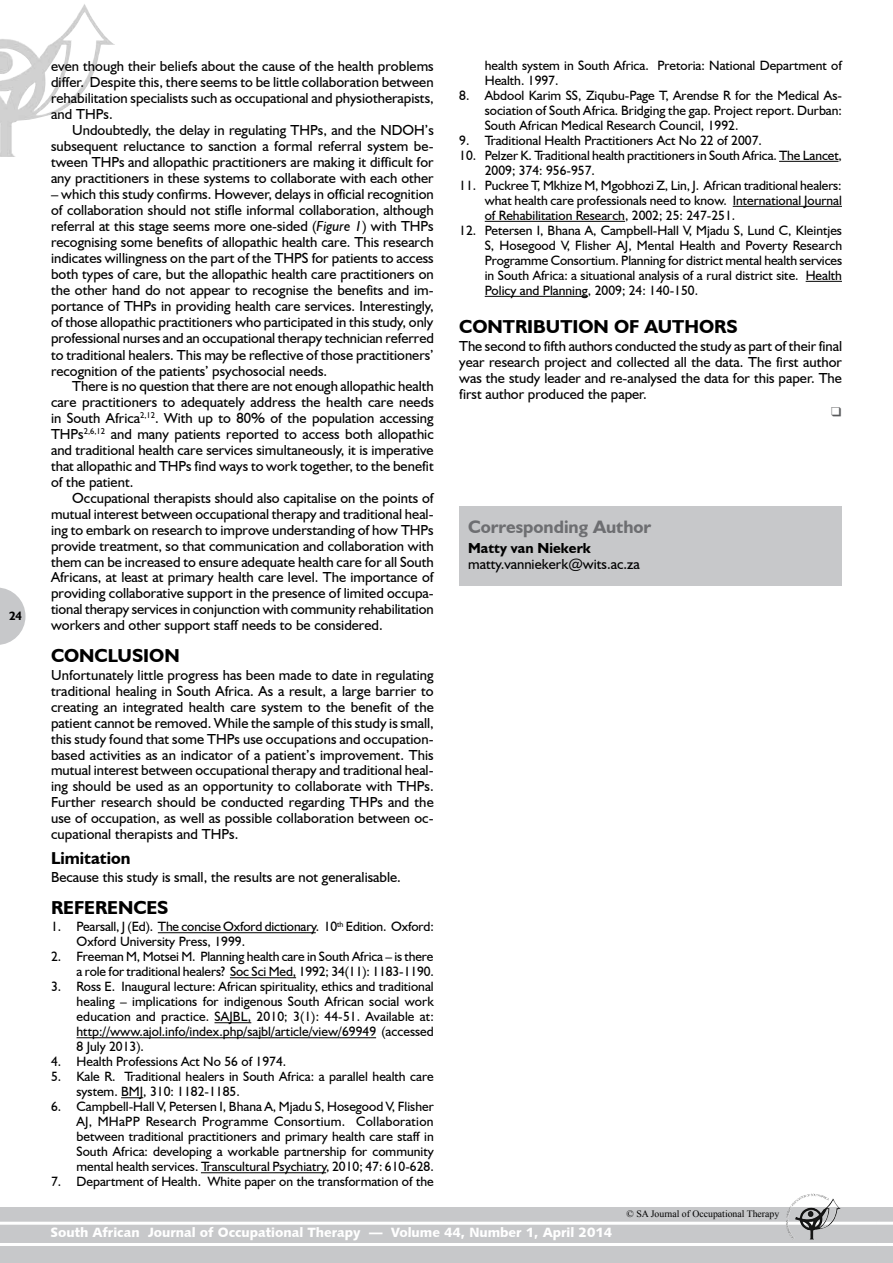
<style>
.page{position:relative;width:893px;height:1263px;background:#fff}
.page>*{position:absolute;margin:0;border:0;box-sizing:border-box;transform-origin:0 0}
.t1{font:700 18.75px "Humanist 521 BT";color:#000}
.t2{font:700 18px "Humanist 521 BT";color:#6d6e71}
.t3{font:700 17.25px "Humanist 521 BT";color:#000}
.t4{font:14.55px/15.9px "Humanist 521 BT";color:#000;text-align:justify}
.t5{font:700 14.55px "Humanist 521 BT";color:#000}
.t6{font:13.5px/15px "Humanist 521 BT";color:#000;text-align:justify}
.t7{font:13.5px "Humanist 531 BT Black A";color:#fff}
.t8{font:700 12px "Humanist 521 BT";color:#000}
.t9{font:9.75px "Times New Roman";color:#000}
.s1{font-style:italic}
</style>
<div class="page">
<img style="left:0;top:4px;width:115px;height:153px">
<svg style="left:0;top:587px;width:26px;height:58px"></svg>
<div style="left:0;top:1208px;width:893px;height:55px;background:#c7c8ca"></div>
<hr style="left:0;top:1222px;width:893px;height:3px;background:#fff">
<hr style="left:0;top:1243px;width:893px;height:3px;background:#fff">
<img style="left:806px;top:1194px;width:18px;height:4px">
<div style="left:459px;top:506px;width:382px;height:80px;background:#c7c8ca"></div>
<hr style="left:158px;top:932px;width:158px;height:1px;background:#000">
<hr style="left:230px;top:977px;width:66px;height:1px;background:#000">
<hr style="left:215px;top:1022px;width:36px;height:1px;background:#000">
<hr style="left:77px;top:1037px;width:299px;height:1px;background:#000">
<svg style="left:121px;top:1097px;width:22px;height:1px"></svg>
<hr style="left:201px;top:1172px;width:125px;height:1px;background:#000">
<hr style="left:779px;top:161px;width:59px;height:1px;background:#000">
<hr style="left:733px;top:206px;width:109px;height:1px;background:#000">
<hr style="left:485px;top:221px;width:140px;height:1px;background:#000">
<hr style="left:806px;top:281px;width:36px;height:1px;background:#000">
<hr style="left:485px;top:296px;width:103px;height:1px;background:#000">
<p class="t8" style="left:9px;top:608px;width:15px">24</p>
<p class="t4" style="left:51px;top:57px;width:384px">even though their beliefs about the cause of the health problems differ. Despite this, there seems to be little collaboration between rehabilitation specialists such as occupational and physiotherapists, and THPs.</p>
<p class="t4" style="left:51px;top:122px;width:384px;text-indent:21px">Undoubtedly, the delay in regulating THPs, and the NDOH’s subsequent reluctance to sanction a formal referral system be&shy;tween THPs and allopathic practitioners are making it difficult for any practitioners in these systems to collaborate with each other</p>
<p class="t4" style="left:51px;top:186px;width:384px">– which this study confirms. However, delays in official recognition of collaboration should not stifle informal collaboration, although referral at this stage seems more one-sided (<span class="s1">Figure 1</span>) with THPs recognising some benefits of allopathic health care. This research indicates willingness on the part of the THPS for patients to access both types of care, but the allopathic health care practitioners on the other hand do not appear to recognise the benefits and im&shy;portance of THPs in providing health care services. Interestingly, of those allopathic practitioners who participated in this study, only professional nurses and an occupational therapy technician referred to traditional healers. This may be reflective of those practitioners’ recognition of the patients’ psychosocial needs.</p>
<p class="t4" style="left:51px;top:378px;width:384px;text-indent:21px">There is no question that there are not enough allopathic health care practitioners to adequately address the health care needs in South Africa<sup>2,12</sup>. With up to 80% of the population accessing THPs<sup>2,6,12</sup> and many patients reported to access both allopathic and traditional health care services simultaneously, it is imperative that allopathic and THPs find ways to work together, to the benefit of the patient.</p>
<p class="t4" style="left:51px;top:490px;width:384px;text-indent:21px">Occupational therapists should also capitalise on the points of mutual interest between occupational therapy and traditional heal&shy;ing to embark on research to improve understanding of how THPs provide treatment, so that communication and collaboration with them can be increased to ensure adequate health care for all South Africans, at least at primary health care level. The importance of providing collaborative support in the presence of limited occupa&shy;tional therapy services in conjunction with community rehabilitation workers and other support staff needs to be considered.</p>
<p class="t1" style="left:51px;top:644px;width:130px">CONCLUSION</p>
<p class="t4" style="left:51px;top:667px;width:384px">Unfortunately little progress has been made to date in regulating traditional healing in South Africa. As a result, a large barrier to creating an integrated health care system to the benefit of the patient cannot be removed. While the sample of this study is small, this study found that some THPs use occupations and occupation&shy;based activities as an indicator of a patient’s improvement. This mutual interest between occupational therapy and traditional heal&shy;ing should be used as an opportunity to collaborate with THPs.<br>Further research should be conducted regarding THPs and the use of occupation, as well as possible collaboration between oc&shy;cupational therapists and THPs.</p>
<p class="t3" style="left:51px;top:848px;width:81px">Limitation</p>
<p class="t4" style="left:51px;top:869px;width:351px">Because this study is small, the results are not generalisable.</p>
<p class="t1" style="left:51px;top:896px;width:119px">REFERENCES</p>
<p class="t6" style="left:77px;top:919px;width:359px;text-indent:-25px">1. Pearsall, J (Ed). The concise Oxford dictionary. 10<sup>th</sup> Edition. Oxford:<br>Oxford University Press, 1999.</p>
<p class="t6" style="left:51px;top:949px;width:384px;text-align:right">2. Freeman M, Motsei M. Planning health care in South Africa – is there a role for traditional healers? Soc Sci Med, 1992; 34(11): 1183-1190.</p>
<p class="t6" style="left:77px;top:979px;width:359px;text-indent:-26px">3. Ross E. Inaugural lecture: African spirituality, ethics and traditional healing – implications for indigenous South African social work education and practice. SAJBL, 2010; 3(1): 44-51. Available at: http://www.ajol.info/index.php/sajbl/article/view/69949 (accessed 8 July 2013).</p>
<p class="t6" style="left:51px;top:1054px;width:237px">4. Health Professions Act No 56 of 1974.</p>
<p class="t6" style="left:77px;top:1069px;width:359px;text-indent:-26px">5. Kale R. Traditional healers in South Africa: a parallel health care system. BMJ, 310: 1182-1185.</p>
<p class="t6" style="left:77px;top:1099px;width:359px;text-indent:-26px">6. Campbell-Hall V, Petersen I, Bhana A, Mjadu S, Hosegood V, Flisher AJ, MHaPP Research Programme Consortium. Collaboration between traditional practitioners and primary health care staff in South Africa: developing a workable partnership for community mental health services. Transcultural Psychiatry, 2010; 47: 610-628.</p>
<p class="t6" style="left:51px;top:1174px;width:384px">7. Department of Health. White paper on the transformation of the</p>
<p class="t6" style="left:485px;top:57px;width:359px">health system in South Africa. Pretoria: National Department of<br>Health. 1997.</p>
<p class="t6" style="left:485px;top:87px;width:359px;text-indent:-26px">8. Abdool Karim SS, Ziqubu-Page T, Arendse R for the Medical As&shy;sociation of South Africa. Bridging the gap. Project report. Durban:<br>South African Medical Research Council, 1992.</p>
<p class="t6" style="left:459px;top:132px;width:304px">9. Traditional Health Practitioners Act No 22 of 2007.</p>
<p class="t6" style="left:485px;top:147px;width:359px;text-indent:-26px">10. Pelzer K. Traditional health practitioners in South Africa. The Lancet,<br>2009; 374: 956-957.</p>
<p class="t6" style="left:485px;top:177px;width:359px;text-indent:-26px">11. Puckree T, Mkhize M, Mgobhozi Z, Lin, J. African traditional healers: what health care professionals need to know. International Journal of Rehabilitation Research, 2002; 25: 247-251.</p>
<p class="t6" style="left:485px;top:222px;width:359px;text-indent:-26px">12. Petersen I, Bhana A, Campbell-Hall V, Mjadu S, Lund C, Kleintjes S, Hosegood V, Flisher AJ, Mental Health and Poverty Research Programme Consortium. Planning for district mental health services in South Africa: a situational analysis of a rural district site. Health Policy and Planning, 2009; 24: 140-150.</p>
<p class="t1" style="left:459px;top:315px;width:280px">CONTRIBUTION OF AUTHORS</p>
<p class="t4" style="left:459px;top:338px;width:384px">The second to fifth authors conducted the study as part of their final year research project and collected all the data. The first author was the study leader and re-analysed the data for this paper. The first author produced the paper.</p>
<p class="t2" style="left:468px;top:515px;width:185px">Corresponding Author</p>
<p class="t5" style="left:468px;top:539px;width:124px">Matty van Niekerk</p>
<p class="t4" style="left:468px;top:556px;width:173px">matty.vanniekerk@wits.ac.za</p>
<p class="t9" style="left:627px;top:1207px;width:154px">© SA Journal of Occupational Therapy</p>
<p class="t7" style="left:50px;top:1224px;width:563px">South African Journal of Occupational Therapy — Volume 44, Number 1, April 2014</p>
</div>
